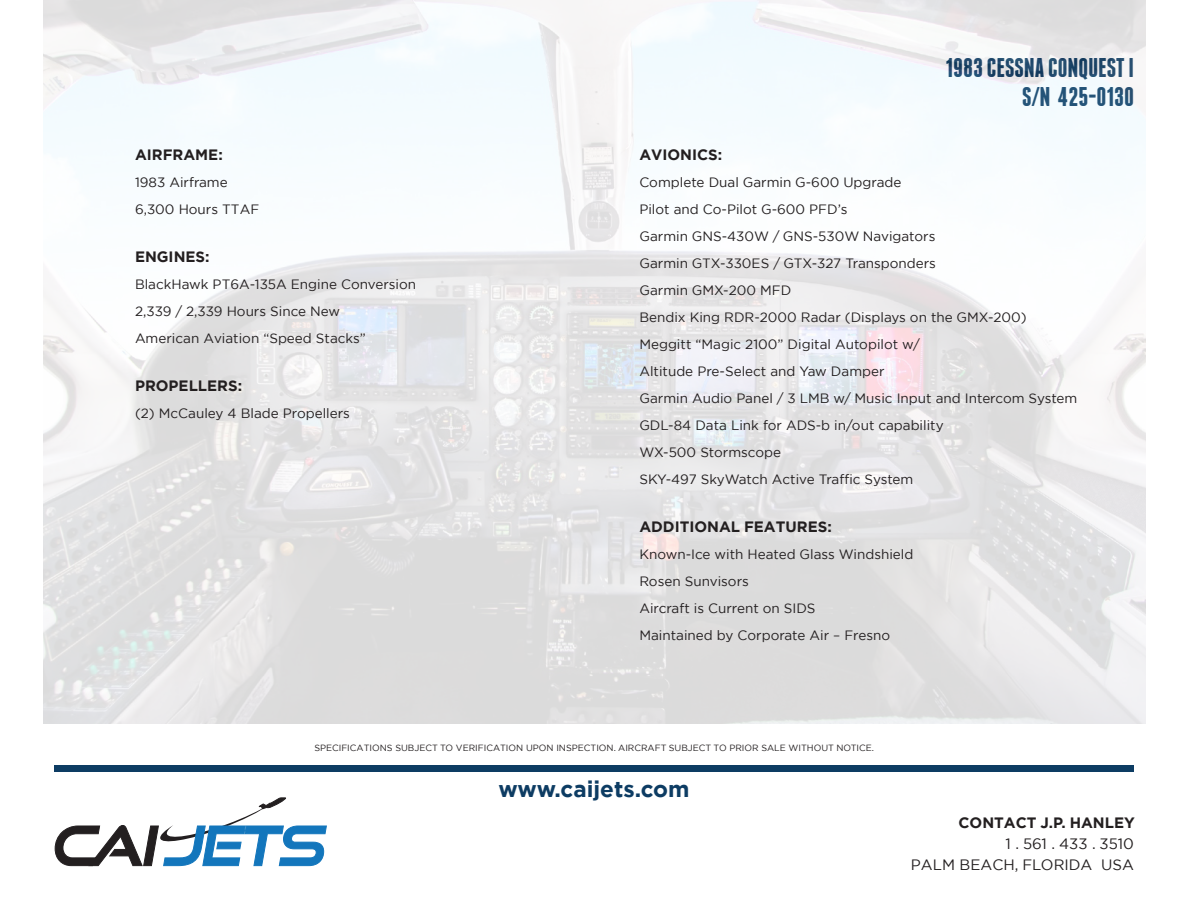
<style>
.page{position:relative;width:1188px;height:918px;background:#fff}
.page>*{position:absolute;margin:0;border:0;box-sizing:border-box;transform-origin:0 0}
.t1{font:700 27px/28.5px "Franchise Free";color:#0d3c63;text-align:right}
.t2{font:700 22.5px "Gotham";color:#0d3c63}
.t3{font:700 15px "Gotham";color:#231f20}
.t4{font:15px/21px "Gotham";color:#231f20;text-align:right}
.t5{font:13.5px "Gotham";color:#231f20}
.t6{font:9px "Gotham";color:#231f20}
</style>
<div class="page">
<svg style="left:55px;top:797px;width:272px;height:69px"></svg>
<div style="left:54px;top:765px;width:1080px;height:7px;background:#0d3c63"></div>
<img style="left:43px;top:0;width:1103px;height:724px">
<p class="t3" style="left:135px;top:145px;width:89px">AIRFRAME:</p>
<p class="t5" style="left:135px;top:174px;width:94px">1983 Airframe</p>
<p class="t5" style="left:135px;top:201px;width:126px">6,300 Hours TTAF</p>
<p class="t3" style="left:135px;top:247px;width:76px">ENGINES:</p>
<p class="t5" style="left:135px;top:276px;width:283px">BlackHawk PT6A-135A Engine Conversion</p>
<p class="t5" style="left:135px;top:303px;width:207px">2,339 / 2,339 Hours Since New</p>
<p class="t5" style="left:135px;top:330px;width:232px">American Aviation “Speed Stacks”</p>
<p class="t3" style="left:135px;top:376px;width:109px">PROPELLERS:</p>
<p class="t5" style="left:135px;top:405px;width:216px">(2) McCauley 4 Blade Propellers</p>
<h1 class="t1" style="left:946px;top:53px;width:190px">1983 CESSNA CONQUEST I<br>S/N 425-0130</h1>
<p class="t3" style="left:639px;top:145px;width:84px">AVIONICS:</p>
<p class="t5" style="left:639px;top:174px;width:264px">Complete Dual Garmin G-600 Upgrade</p>
<p class="t5" style="left:639px;top:201px;width:210px">Pilot and Co-Pilot G-600 PFD’s</p>
<p class="t5" style="left:639px;top:228px;width:298px">Garmin GNS-430W / GNS-530W Navigators</p>
<p class="t5" style="left:639px;top:255px;width:298px">Garmin GTX-330ES / GTX-327 Transponders</p>
<p class="t5" style="left:639px;top:282px;width:153px">Garmin GMX-200 MFD</p>
<p class="t5" style="left:639px;top:309px;width:389px">Bendix King RDR-2000 Radar (Displays on the GMX-200)</p>
<p class="t5" style="left:639px;top:336px;width:282px">Meggitt “Magic 2100” Digital Autopilot w/</p>
<p class="t5" style="left:639px;top:363px;width:247px">Altitude Pre-Select and Yaw Damper</p>
<p class="t5" style="left:639px;top:390px;width:440px">Garmin Audio Panel / 3 LMB w/ Music Input and Intercom System</p>
<p class="t5" style="left:639px;top:417px;width:306px">GDL-84 Data Link for ADS-b in/out capability</p>
<p class="t5" style="left:639px;top:444px;width:143px">WX-500 Stormscope</p>
<p class="t5" style="left:639px;top:471px;width:276px">SKY-497 SkyWatch Active Traffic System</p>
<p class="t3" style="left:639px;top:517px;width:194px">ADDITIONAL FEATURES:</p>
<p class="t5" style="left:639px;top:546px;width:276px">Known-Ice with Heated Glass Windshield</p>
<p class="t5" style="left:639px;top:573px;width:111px">Rosen Sunvisors</p>
<p class="t5" style="left:639px;top:600px;width:178px">Aircraft is Current on SIDS</p>
<p class="t5" style="left:639px;top:627px;width:252px">Maintained by Corporate Air – Fresno</p>
<p class="t6" style="left:314px;top:742px;width:561px">SPECIFICATIONS SUBJECT TO VERIFICATION UPON INSPECTION. AIRCRAFT SUBJECT TO PRIOR SALE WITHOUT NOTICE.</p>
<h2 class="t2" style="left:498px;top:774px;width:193px">www.caijets.com</h2>
<p class="t3" style="left:959px;top:813px;width:178px">CONTACT J.P. HANLEY</p>
<p class="t4" style="left:911px;top:833px;width:225px">1 . 561 . 433 . 3510<br>PALM BEACH, FLORIDA USA</p>
</div>
